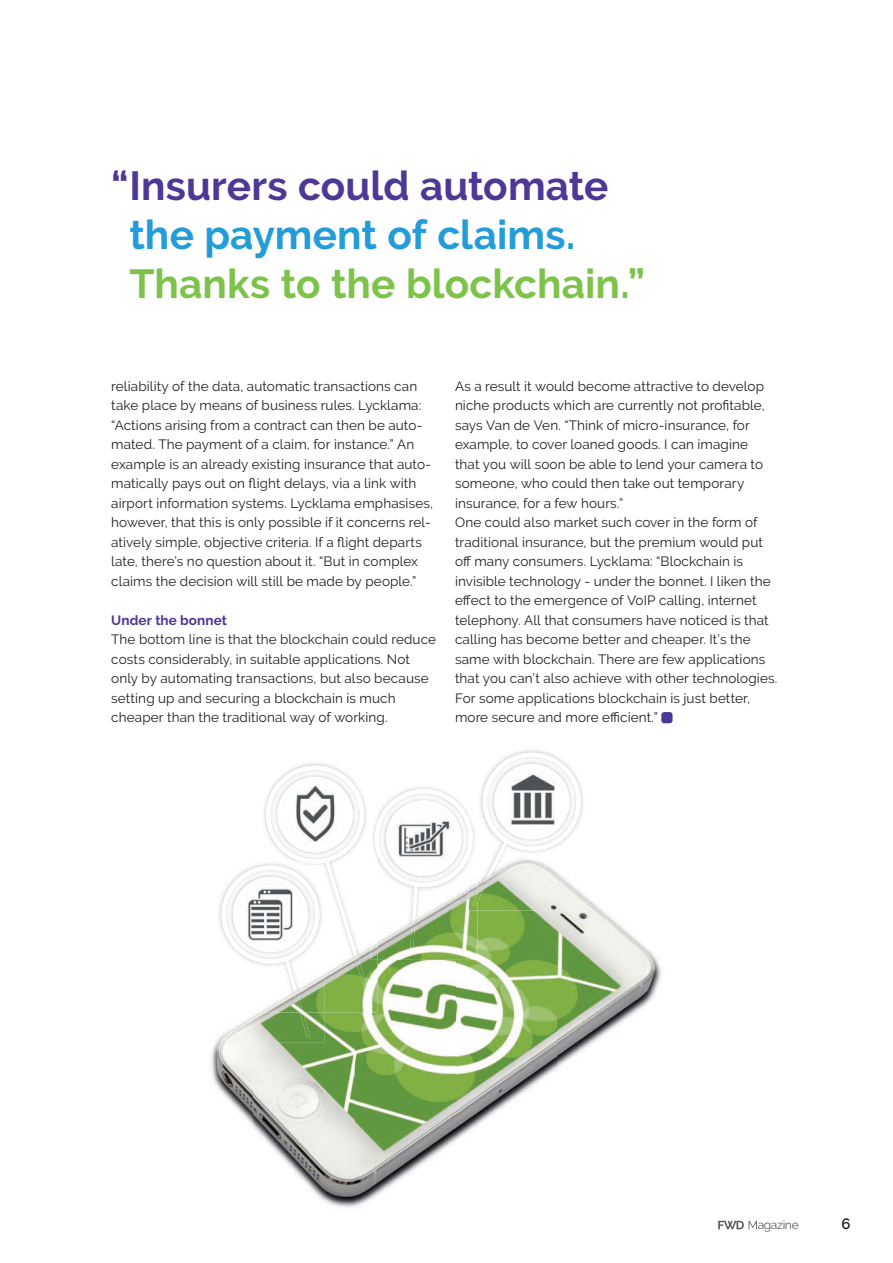
<style>
.page{position:relative;width:893px;height:1263px;background:#fff}
.page>*{position:absolute;margin:0;border:0;box-sizing:border-box;transform-origin:0 0}
.t1{font:700 40.5px "Raleway";letter-spacing:.005em;color:#7dc34a}
.t2{font:700 40.5px "Raleway";color:#4d3896}
.t3{font:700 40.5px "Raleway";letter-spacing:.005em;color:#239cd8}
.t4{font:600 15px "Raleway";color:#231f20}
.t5{font:13.5px/19.5px "Raleway";letter-spacing:.01em;color:#231f20}
.t6{font:700 13.5px "Raleway";letter-spacing:.01em;color:#4d3896}
.t7{font:12px "Raleway";letter-spacing:-.025em;color:#57585a}
.s1{font-weight:700}
</style>
<div class="page">
<div style="left:661px;top:712px;width:12px;height:11px;background:#4d3896;border-radius:3px"></div>
<img style="left:515px;top:750px;width:68px;height:59px">
<img style="left:557px;top:809px;width:184px;height:421px">
<img style="left:211px;top:1041px;width:42px;height:85px">
<img style="left:456px;top:1038px;width:101px;height:103px">
<img style="left:355px;top:1038px;width:101px;height:169px">
<img style="left:253px;top:1038px;width:102px;height:170px">
<img style="left:718px;top:1221px;width:26px;height:8px">
<svg style="left:748px;top:1220px;width:9px;height:10px"></svg>
<img style="left:217px;top:898px;width:107px;height:144px">
<svg style="left:222px;top:753px;width:359px;height:285px"></svg>
<img style="left:468px;top:818px;width:5px;height:40px">
<img style="left:483px;top:809px;width:97px;height:42px">
<img style="left:495px;top:809px;width:74px;height:30px">
<img style="left:472px;top:840px;width:36px;height:66px">
<img style="left:375px;top:822px;width:2px;height:32px">
<img style="left:262px;top:861px;width:62px;height:151px">
<img style="left:284px;top:956px;width:19px;height:56px">
<img style="left:266px;top:809px;width:98px;height:55px">
<img style="left:277px;top:809px;width:76px;height:43px">
<img style="left:325px;top:858px;width:48px;height:150px">
<img style="left:237px;top:880px;width:67px;height:67px;border-radius:33px">
<img style="left:281px;top:780px;width:67px;height:67px;border-radius:33px">
<img style="left:390px;top:804px;width:67px;height:67px;border-radius:33px">
<img style="left:499px;top:769px;width:67px;height:66px;border-radius:33px">
<h1 class="t2" style="left:111px;top:163px;width:498px">“ Insurers could automate</h1>
<h1 class="t3" style="left:129px;top:212px;width:447px">the payment of claims.</h1>
<h1 class="t1" style="left:129px;top:260px;width:517px">Thanks to the blockchain.”</h1>
<p class="t5" style="left:111px;top:376px;width:323px">reliability of the data, automatic transactions can take place by means of business rules. Lycklama: “Actions arising from a contract can then be auto&shy;mated. The payment of a claim, for instance.” An example is an already existing insurance that auto&shy;matically pays out on flight delays, via a link with airport information systems. Lycklama emphasises, however, that this is only possible if it concerns rel&shy;atively simple, objective criteria. If a flight departs late, there’s no question about it. “But in complex claims the decision will still be made by people.”</p>
<p class="t6" style="left:111px;top:612px;width:117px">Under the bonnet</p>
<p class="t5" style="left:111px;top:630px;width:326px">The bottom line is that the blockchain could reduce costs considerably, in suitable applications. Not only by automating transactions, but also because setting up and securing a blockchain is much cheaper than the traditional way of working.</p>
<p class="t5" style="left:455px;top:376px;width:324px">As a result it would become attractive to develop niche products which are currently not profitable, says Van de Ven. “Think of micro-insurance, for example, to cover loaned goods. I can imagine<br>that you will soon be able to lend your camera to someone, who could then take out temporary insurance, for a few hours.”<br>One could also market such cover in the form of traditional insurance, but the premium would put off many consumers. Lycklama: “Blockchain is invisible technology - under the bonnet. I liken the effect to the emergence of VoIP calling, internet telephony. All that consumers have noticed is that calling has become better and cheaper. It’s the same with blockchain. There are few applications that you can’t also achieve with other technologies.<br>For some applications blockchain is just better, more secure and more efficient.”</p>
<p class="t7" style="left:717px;top:1218px;width:83px"><span class="s1">FWD</span> Magazine</p>
<p class="t4" style="left:841px;top:1215px;width:11px">6</p>
</div>
